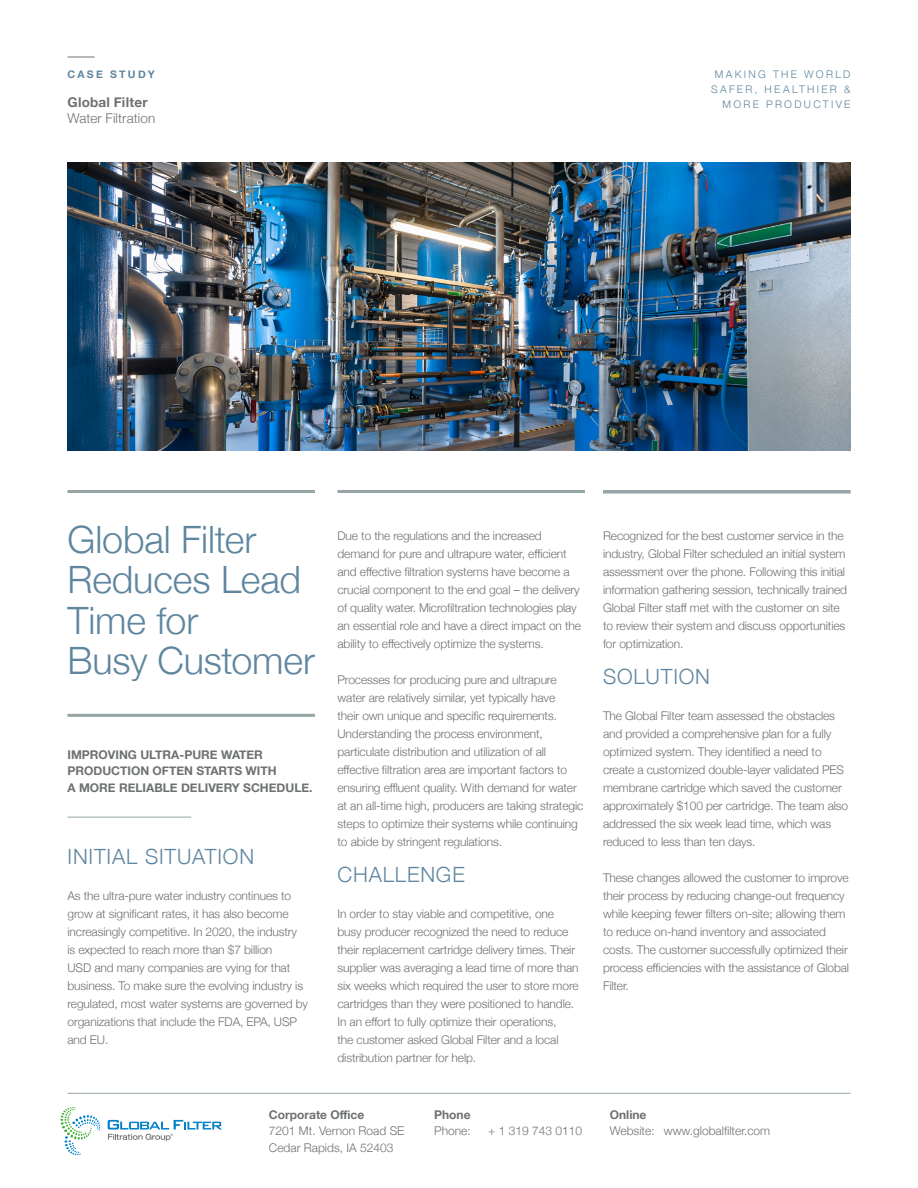
<style>
.page{position:relative;width:918px;height:1188px;background:#fff}
.page>*{position:absolute;margin:0;border:0;box-sizing:border-box;transform-origin:0 0}
.t1{font:300 37.65px/40.5px "Helvetica Neue";letter-spacing:-.005em;color:#5f869f}
.t2{font:300 21px "Helvetica Neue";letter-spacing:.04em;color:#5f869f}
.t3{font:300 13.5px "Helvetica Neue";letter-spacing:.005em;color:#6e7171}
.t4{font:700 13.5px "Helvetica Neue";letter-spacing:.015em;color:#6e7171}
.t5{font:300 12px/18px "Helvetica Neue";letter-spacing:-.01em;color:#6e7171}
.t6{font:700 12px/16.5px "Helvetica Neue";color:#6e7171}
.t7{font:300 10.5px/15px "Helvetica Neue";letter-spacing:.22em;color:#5f869f;text-align:right}
.t8{font:700 10.5px "Helvetica Neue";letter-spacing:.22em;color:#5f869f}
</style>
<div class="page">
<svg style="left:67px;top:57px;width:28px;height:1px"></svg>
<hr style="left:68px;top:1093px;width:782px;height:1px;background:#96a6a7">
<svg style="left:60px;top:1107px;width:40px;height:48px"></svg>
<svg style="left:108px;top:1120px;width:114px;height:21px"></svg>
<hr style="left:603px;top:491px;width:247px;height:3px;background:#96a6a7">
<hr style="left:338px;top:490px;width:247px;height:3px;background:#96a6a7">
<hr style="left:68px;top:490px;width:247px;height:3px;background:#96a6a7">
<hr style="left:603px;top:490px;width:247px;height:3px;background:#96a6a7">
<img style="left:68px;top:163px;width:782px;height:287px">
<hr style="left:68px;top:714px;width:247px;height:3px;background:#96a6a7">
<hr style="left:68px;top:817px;width:123px;height:1px;background:#96a6a7">
<p class="t8" style="left:68px;top:66px;width:89px">CASE STUDY</p>
<p class="t4" style="left:68px;top:91px;width:82px">Global Filter</p>
<p class="t3" style="left:68px;top:108px;width:89px">Water Filtration</p>
<p class="t7" style="left:711px;top:66px;width:141px">MAKING THE WORLD<br>SAFER, HEALTHIER &amp;<br>MORE PRODUCTIVE</p>
<h1 class="t1" style="left:68px;top:516px;width:249px">Global Filter<br>Reduces Lead<br>Time for<br>Busy Customer</h1>
<p class="t5" style="left:338px;top:526px;width:245px">Due to the regulations and the increased demand for pure and ultrapure water, efficient and effective filtration systems have become a crucial component to the end goal – the delivery of quality water. Microfiltration technologies play an essential role and have a direct impact on the ability to effectively optimize the systems.</p>
<p class="t5" style="left:338px;top:670px;width:247px">Processes for producing pure and ultrapure water are relatively similar, yet typically have<br>their own unique and specific requirements.<br>Understanding the process environment, particulate distribution and utilization of all effective filtration area are important factors to ensuring effluent quality. With demand for water at an all-time high, producers are taking strategic steps to optimize their systems while continuing to abide by stringent regulations.</p>
<h2 class="t2" style="left:338px;top:858px;width:129px">CHALLENGE</h2>
<p class="t5" style="left:338px;top:904px;width:243px">In order to stay viable and competitive, one busy producer recognized the need to reduce their replacement cartridge delivery times. Their supplier was averaging a lead time of more than six weeks which required the user to store more cartridges than they were positioned to handle.<br>In an effort to fully optimize their operations,<br>the customer asked Global Filter and a local distribution partner for help.</p>
<p class="t6" style="left:67px;top:747px;width:247px">IMPROVING ULTRA-PURE WATER<br>PRODUCTION OFTEN STARTS WITH<br>A MORE RELIABLE DELIVERY SCHEDULE.</p>
<h2 class="t2" style="left:68px;top:840px;width:188px">INITIAL SITUATION</h2>
<p class="t5" style="left:68px;top:886px;width:242px">As the ultra-pure water industry continues to grow at significant rates, it has also become increasingly competitive. In 2020, the industry<br>is expected to reach more than $7 billion<br>USD and many companies are vying for that business. To make sure the evolving industry is regulated, most water systems are governed by organizations that include the FDA, EPA, USP and EU.</p>
<p class="t6" style="left:269px;top:1106px;width:97px">Corporate Office</p>
<p class="t5" style="left:269px;top:1122px;width:137px;line-height:16.5px">7201 Mt. Vernon Road SE<br>Cedar Rapids, IA 52403</p>
<p class="t6" style="left:434px;top:1106px;width:38px">Phone</p>
<p class="t5" style="left:434px;top:1121px;width:38px">Phone:</p>
<p class="t5" style="left:488px;top:1121px;width:95px">+ 1 319 743 0110</p>
<p class="t5" style="left:603px;top:526px;width:246px">Recognized for the best customer service in the industry, Global Filter scheduled an initial system assessment over the phone. Following this initial information gathering session, technically trained Global Filter staff met with the customer on site to review their system and discuss opportunities for optimization.</p>
<h2 class="t2" style="left:603px;top:660px;width:109px">SOLUTION</h2>
<p class="t5" style="left:603px;top:706px;width:247px">The Global Filter team assessed the obstacles and provided a comprehensive plan for a fully optimized system. They identified a need to create a customized double-layer validated PES membrane cartridge which saved the customer approximately $100 per cartridge. The team also addressed the six week lead time, which was reduced to less than ten days.</p>
<p class="t5" style="left:603px;top:868px;width:248px">These changes allowed the customer to improve their process by reducing change-out frequency while keeping fewer filters on-site; allowing them to reduce on-hand inventory and associated costs. The customer successfully optimized their process efficiencies with the assistance of Global Filter.</p>
<p class="t6" style="left:610px;top:1106px;width:38px">Online</p>
<p class="t5" style="left:610px;top:1121px;width:162px">Website: www.globalfilter.com</p>
</div>
